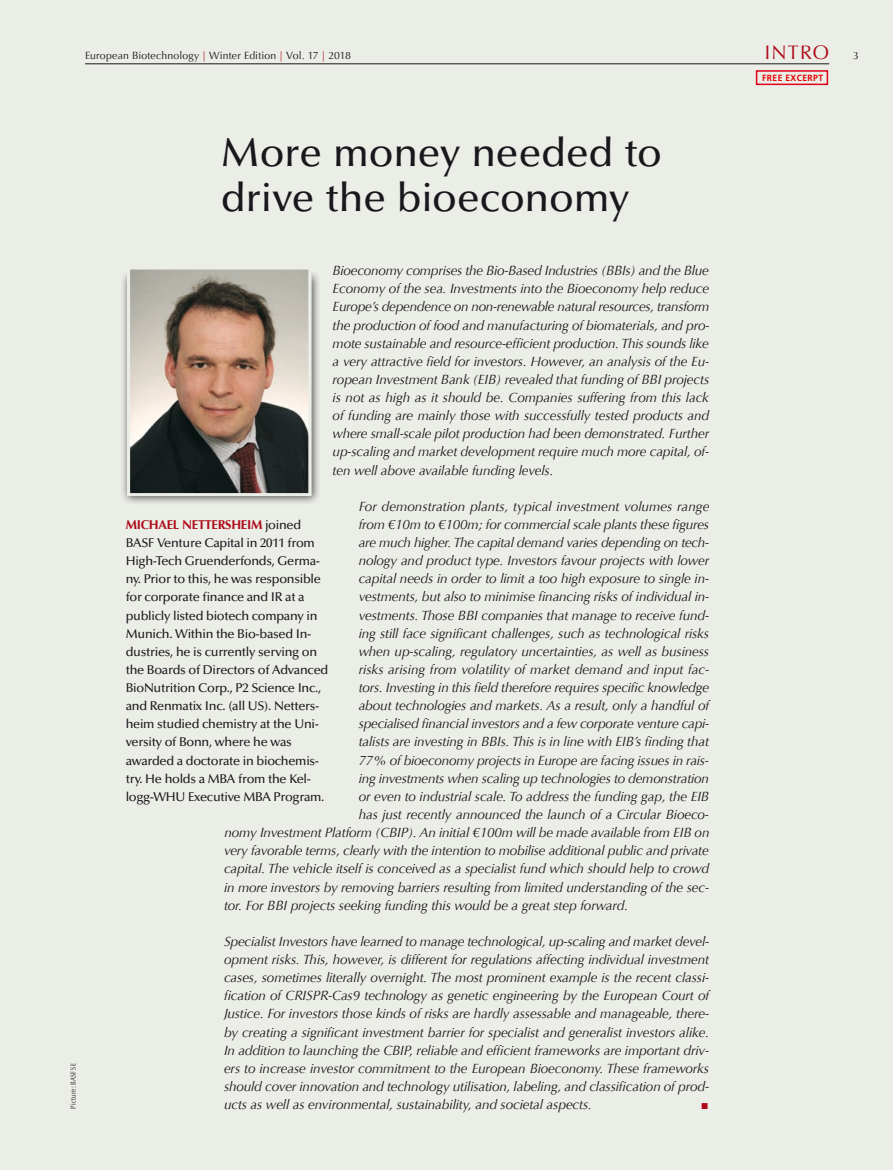
<style>
.page{position:relative;width:893px;height:1170px;background:#fff}
.page>*{position:absolute;margin:0;border:0;box-sizing:border-box;transform-origin:0 0}
.t1{font:500 40.5px/45px "Optima LT Std";letter-spacing:-.005em;color:#1a171c}
.t2{font:19.5px "Optima";letter-spacing:.065em;color:#af0917}
.t3{font:italic 13.5px/18.1px "Optima";letter-spacing:-.01em;color:#1a171c;text-align:justify}
.t4{font:500 12.75px/18.1px "Optima LT Std";letter-spacing:-.02em;color:#1a171c}
.t5{font:10.5px "Optima";letter-spacing:.01em;color:#1a171c}
.t6{font:700 9px "Frutiger LT";letter-spacing:.05em;color:#e60004;scale:.95 1}
.t7{font:8.7px "European Pi Three";color:#af0917}
.t8{font:300 condensed 7.5px "Optima Nova LT Pro";letter-spacing:.025em;color:#1a171c}
.s1{color:#af0917}
.s2{font-size:10.5px;color:#1a171c}
.s3{font-family:"Optima";font-weight:700;color:#af0917}
</style>
<div class="page">
<div style="left:0;top:0;width:893px;height:1169px;background:#ebede7"></div>
<hr style="left:85px;top:63px;width:744px;height:1px;background:#1a171c">
<div style="left:120px;top:268px;width:201px;height:236px;background:#1a171c;opacity:.75"></div>
<img style="left:131px;top:270px;width:176px;height:222px">
<div style="left:127px;top:266px;width:184px;height:230px;border:3px solid #ebede7"></div>
<div style="left:756px;top:70px;width:72px;height:15px;border:2px solid #e2001a"></div>
<p class="t5" style="left:85px;top:50px;width:268px">European Biotechnology <span class="s1">|</span> Winter Edition <span class="s1">|</span> Vol. 17 <span class="s1">|</span> 2018</p>
<p class="t2" style="left:765px;top:41px;width:96px">Intro <span class="s2">3</span></p>
<p class="t6" style="left:762px;top:73px;width:66px">FREE EXCERPT</p>
<p class="t8" style="left:69px;top:1108px;width:47px;rotate:-90deg">Picture: BASF SE</p>
<p class="t1" style="left:221px;top:131px;width:442px">More money needed to drive the bioeconomy</p>
<p class="t3" style="left:333px;top:261px;width:378px">Bioeconomy comprises the Bio-Based Industries (BBIs) and the Blue Economy of the sea. Investments into the Bioeconomy help reduce Europe’s dependence on non-renewable natural resources, transform the production of food and manufacturing of biomaterials, and pro&shy;mote sustainable and resource-efficient production. This sounds like a very attractive field for investors. However, an analysis of the Eu&shy;ropean Investment Bank (EIB) revealed that funding of BBI projects is not as high as it should be. Companies suffering from this lack of funding are mainly those with successfully tested products and where small-scale pilot production had been demonstrated. Further up-scaling and market development require much more capital, of&shy;ten well above available funding levels.</p>
<p class="t3" style="left:359px;top:497px;width:352px">For demonstration plants, typical investment volumes range</p>
<p class="t3" style="left:359px;top:515px;width:352px">from €10m to €100m; for commercial scale plants these figures</p>
<p class="t3" style="left:359px;top:533px;width:352px">are much higher. The capital demand varies depending on tech-</p>
<p class="t3" style="left:359px;top:551px;width:352px">nology and product type. Investors favour projects with lower</p>
<p class="t3" style="left:359px;top:569px;width:352px">capital needs in order to limit a too high exposure to single in-</p>
<p class="t3" style="left:359px;top:588px;width:352px">vestments, but also to minimise financing risks of individual in-</p>
<p class="t3" style="left:359px;top:606px;width:352px">vestments. Those BBI companies that manage to receive fund-</p>
<p class="t3" style="left:359px;top:624px;width:352px">ing still face significant challenges, such as technological risks</p>
<p class="t3" style="left:359px;top:642px;width:352px">when up-scaling, regulatory uncertainties, as well as business</p>
<p class="t3" style="left:359px;top:660px;width:352px">risks arising from volatility of market demand and input fac-</p>
<p class="t3" style="left:359px;top:678px;width:352px">tors. Investing in this field therefore requires specific knowledge</p>
<p class="t3" style="left:359px;top:696px;width:352px">about technologies and markets. As a result, only a handful of</p>
<p class="t3" style="left:359px;top:714px;width:352px">specialised financial investors and a few corporate venture capi-</p>
<p class="t3" style="left:359px;top:733px;width:352px">talists are investing in BBIs. This is in line with EIB’s finding that</p>
<p class="t3" style="left:359px;top:751px;width:352px">77% of bioeconomy projects in Europe are facing issues in rais-</p>
<p class="t3" style="left:359px;top:769px;width:352px">ing investments when scaling up technologies to demonstration</p>
<p class="t3" style="left:359px;top:787px;width:352px">or even to industrial scale. To address the funding gap, the EIB</p>
<p class="t3" style="left:359px;top:805px;width:352px">has just recently announced the launch of a Circular Bioeco-</p>
<p class="t3" style="left:225px;top:823px;width:486px">nomy Investment Platform (CBIP). An initial €100m will be made available from EIB on</p>
<p class="t3" style="left:224px;top:841px;width:486px">very favorable terms, clearly with the intention to mobilise additional public and private</p>
<p class="t3" style="left:224px;top:859px;width:487px">capital. The vehicle itself is conceived as a specialist fund which should help to crowd</p>
<p class="t3" style="left:224px;top:877px;width:487px">in more investors by removing barriers resulting from limited understanding of the sec-</p>
<p class="t3" style="left:224px;top:896px;width:406px">tor. For BBI projects seeking funding this would be a great step forward.</p>
<p class="t3" style="left:224px;top:932px;width:487px">Specialist Investors have learned to manage technological, up-scaling and market devel&shy;opment risks. This, however, is different for regulations affecting individual investment cases, sometimes literally overnight. The most prominent example is the recent classi&shy;fication of CRISPR-Cas9 technology as genetic engineering by the European Court of Justice. For investors those kinds of risks are hardly assessable and manageable, there&shy;by creating a significant investment barrier for specialist and generalist investors alike.<br>In addition to launching the CBIP, reliable and efficient frameworks are important driv&shy;ers to increase investor commitment to the European Bioeconomy. These frameworks should cover innovation and technology utilisation, labeling, and classification of prod&shy;ucts as well as environmental, sustainability, and societal aspects.</p>
<p class="t4" style="left:126px;top:516px;width:204px"><span class="s3">MICHAEL NETTERSHEIM</span> joined BASF Venture Capital in 2011 from High-Tech Gruenderfonds, Germa&shy;ny. Prior to this, he was responsible for corporate finance and IR at a publicly listed biotech company in Munich. Within the Bio-based In&shy;dustries, he is currently serving on the Boards of Directors of Advanced BioNutrition Corp., P2 Science Inc., and Renmatix Inc. (all US). Netters&shy;heim studied chemistry at the Uni&shy;versity of Bonn, where he was awarded a doctorate in biochemis&shy;try. He holds a MBA from the Kel&shy;logg-WHU Executive MBA Program.</p>
<p class="t7" style="left:701px;top:1100px;width:9px">L</p>
</div>
